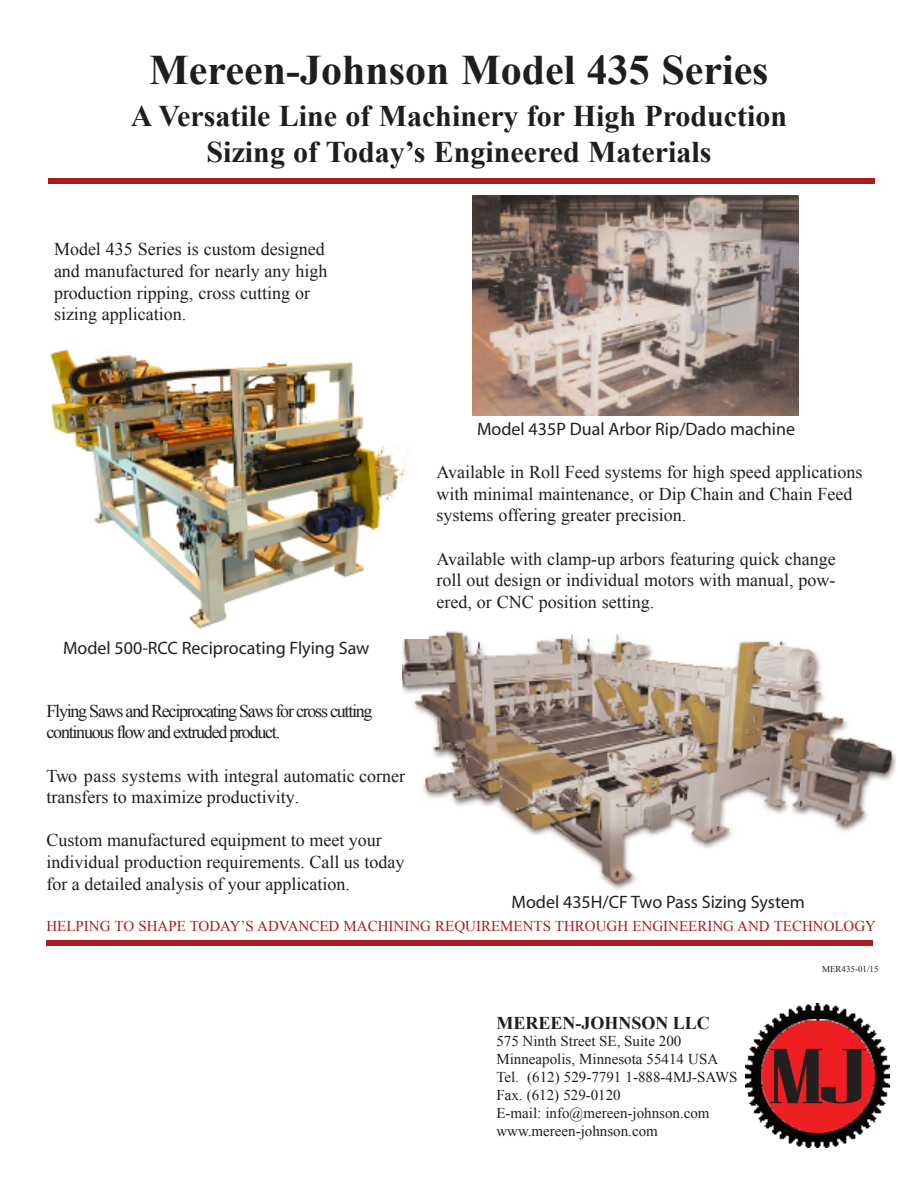
<style>
.page{position:relative;width:918px;height:1188px;background:#fff}
.page>*{position:absolute;margin:0;border:0;box-sizing:border-box;transform-origin:0 0}
.t1{font:77.55px "Niagara Solid";color:#231f20;scale:1.97 1}
.t2{font:700 42px "Times New Roman";color:#201d1e}
.t3{font:700 30px/36px "Times New Roman";color:#201d1e;text-align:center}
.t4{font:18px/21.6px "Times New Roman";color:#201d1e}
.t5{font:18px "Myriad";color:#231f20}
.t6{font:18px/21.6px "Times New Roman";letter-spacing:-.07em;color:#201d1e}
.t7{font:700 18px "Times New Roman";color:#201d1e}
.t8{font:15px/18px "Times New Roman";color:#201d1e}
.t9{font:15px "Times New Roman";color:#a61e21}
.t10{font:9px "Times New Roman";color:#201d1e}
.s1{font-size:77.4px}
</style>
<div class="page">
<img style="left:402px;top:631px;width:493px;height:258px">
<img style="left:50px;top:349px;width:379px;height:290px">
<img style="left:472px;top:195px;width:327px;height:220px">
<img style="left:745px;top:1003px;width:144px;height:144px">
<img style="left:761px;top:1019px;width:113px;height:114px">
<div style="left:46px;top:940px;width:827px;height:6px;background:#a91d21"></div>
<div style="left:48px;top:178px;width:826px;height:6px;background:#a91d21"></div>
<h2 class="t2" style="left:149px;top:41px;width:621px">Mereen-Johnson Model 435 Series</h2>
<h3 class="t3" style="left:131px;top:97px;width:658px">A Versatile Line of Machinery for High Production<br>Sizing of Today’s Engineered Materials</h3>
<p class="t4" style="left:54px;top:238px;width:275px">Model 435 Series is custom designed and manufactured for nearly any high production ripping, cross cutting or sizing application.</p>
<p class="t5" style="left:63px;top:639px;width:308px">Model 500-RCC Reciprocating Flying Saw</p>
<p class="t5" style="left:477px;top:420px;width:320px">Model 435P Dual Arbor Rip/Dado machine</p>
<p class="t4" style="left:436px;top:461px;width:428px">Available in Roll Feed systems for high speed applications with minimal maintenance, or Dip Chain and Chain Feed systems offering greater precision.</p>
<p class="t4" style="left:436px;top:548px;width:401px;text-align:justify">Available with clamp-up arbors featuring quick change roll out design or individual motors with manual, pow&shy;ered, or CNC position setting.</p>
<p class="t6" style="left:46px;top:700px;width:328px">Flying Saws and Reciprocating Saws for cross cutting continuous flow and extruded product.</p>
<p class="t4" style="left:46px;top:765px;width:360px">Two pass systems with integral automatic corner transfers to maximize productivity.</p>
<p class="t4" style="left:46px;top:829px;width:359px">Custom manufactured equipment to meet your individual production requirements. Call us today for a detailed analysis of your application.</p>
<p class="t9" style="left:46px;top:916px;width:831px">HELPING TO SHAPE TODAY’S ADVANCED MACHINING REQUIREMENTS THROUGH ENGINEERING AND TECHNOLOGY</p>
<p class="t5" style="left:512px;top:893px;width:295px">Model 435H/CF Two Pass Sizing System</p>
<p class="t7" style="left:496px;top:1010px;width:215px">MEREEN-JOHNSON LLC</p>
<p class="t8" style="left:496px;top:1032px;width:243px">575 Ninth Street SE, Suite 200<br>Minneapolis, Minnesota 55414 USA<br>Tel. (612) 529-7791 1-888-4MJ-SAWS<br>Fax. (612) 529-0120<br>E-mail: info@mereen-johnson.com www.mereen-johnson.com</p>
<p class="t10" style="left:822px;top:963px;width:58px">MER435-01/15</p>
<h1 class="t1" style="left:768px;top:1035px;width:52px">M<span class="s1">J</span></h1>
</div>
